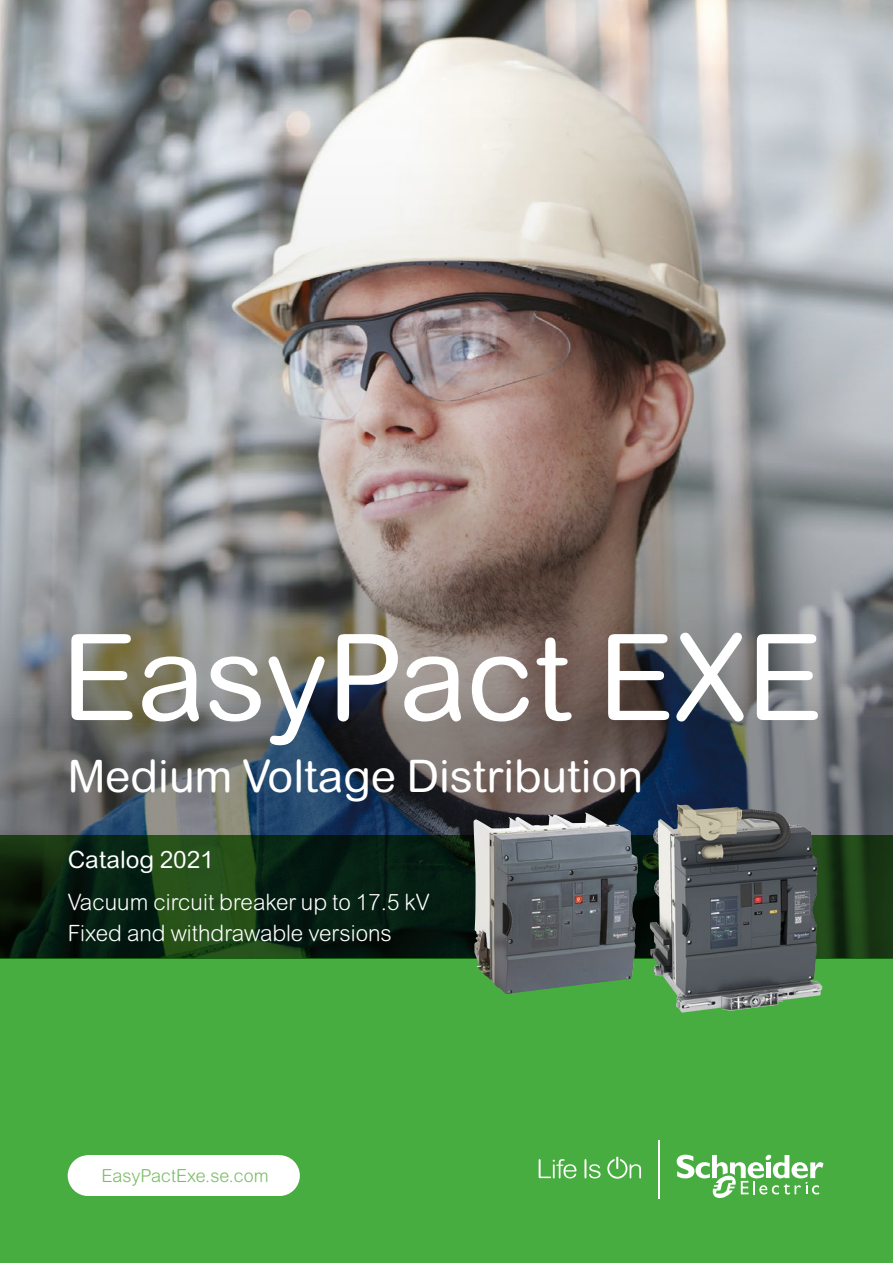
<style>
.page{position:relative;width:893px;height:1263px;background:#fff}
.page>*{position:absolute;margin:0;border:0;box-sizing:border-box;transform-origin:0 0}
.t1{font:120px "Arial Rounded MT Pro";color:#fff}
.t2{font:45px "Arial Rounded MT Pro";color:#fff}
.t3{font:24px "Arial Rounded MT Pro";color:#fff}
.t4{font:300 22.5px/31.5px "Arial Rounded MT Pro";color:#fff}
.t5{font:300 18px "Arial Rounded MT Pro";color:#7abc64}
</style>
<div class="page">
<img style="left:0;top:0;width:893px;height:835px">
<div style="left:0;top:959px;width:893px;height:304px;background:#48ad40"></div>
<svg style="left:0;top:836px;width:893px;height:123px;background:#162f1a"></svg>
<svg style="left:539px;top:1159px;width:62px;height:19px"></svg>
<svg style="left:607px;top:1156px;width:34px;height:23px"></svg>
<svg style="left:677px;top:1154px;width:147px;height:44px"></svg>
<hr style="left:658px;top:1140px;width:1px;height:59px;background:#fff">
<img style="left:474px;top:812px;width:112px;height:139px">
<img style="left:650px;top:804px;width:172px;height:208px">
<div style="left:68px;top:1155px;width:40px;height:41px;background:#fff;border-radius:50%"></div>
<div style="left:87px;top:1155px;width:192px;height:41px;background:#fff"></div>
<div style="left:259px;top:1155px;width:41px;height:41px;background:#fff;border-radius:50%"></div>
<h1 class="t1" style="left:61px;top:608px;width:763px">EasyPact EXE</h1>
<h2 class="t2" style="left:68px;top:750px;width:577px">Medium Voltage Distribution</h2>
<p class="t3" style="left:68px;top:846px;width:148px">Catalog 2021</p>
<p class="t4" style="left:68px;top:887px;width:363px">Vacuum circuit breaker up to 17.5 kV<br>Fixed and withdrawable versions</p>
<p class="t5" style="left:101px;top:1165px;width:169px">EasyPactExe.se.com</p>
</div>
